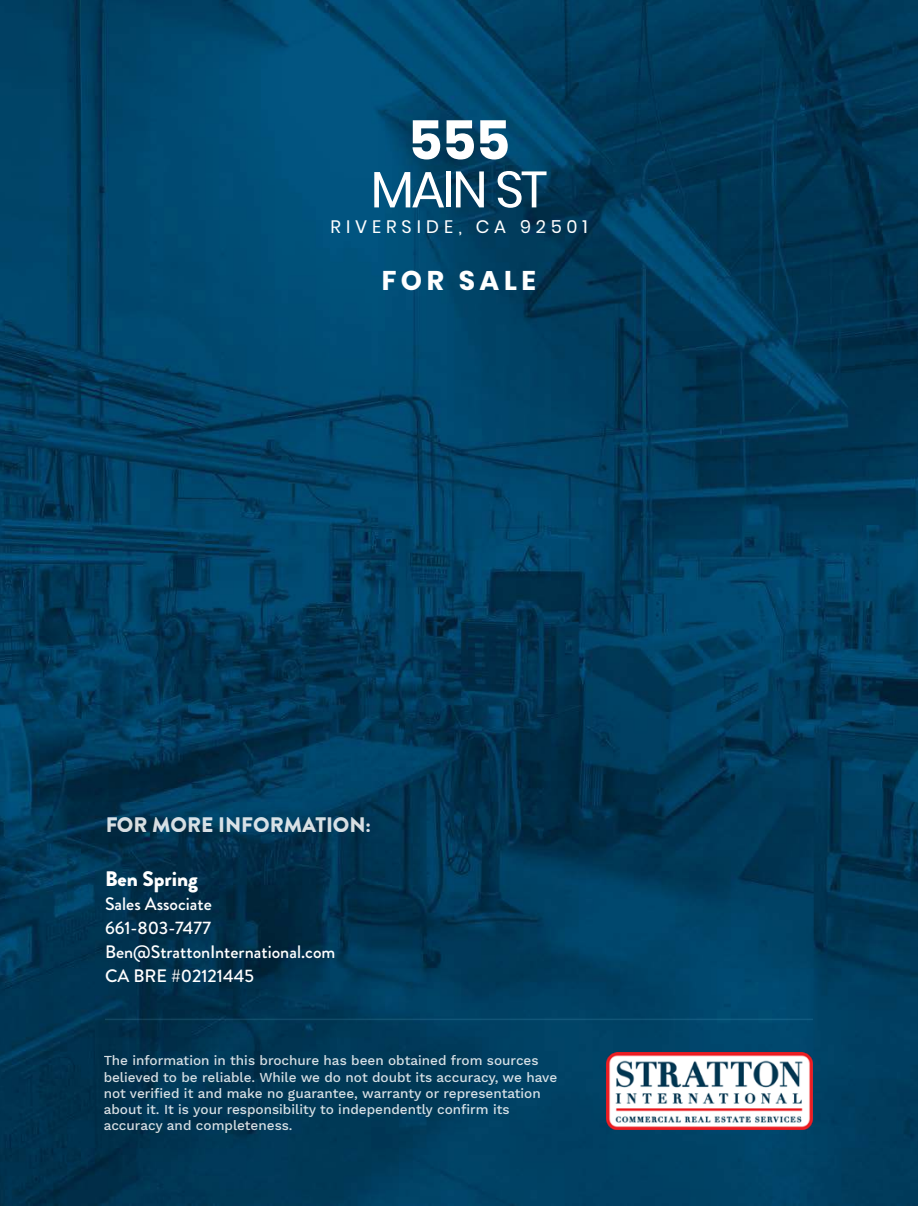
<style>
.page{position:relative;width:918px;height:1206px;background:#fff}
.page>*{position:absolute;margin:0;border:0;box-sizing:border-box;transform-origin:0 0}
.t1{font:700 54px "Poppins";color:#fff}
.t2{font:51px "Poppins";letter-spacing:-.055em;color:#fff}
.t3{font:700 27px "Poppins";letter-spacing:.17em;color:#fff}
.t4{font:900 21px "Brandon Grotesque";color:#fff}
.t5{font:500 18px/24px "Brandon Grotesque";color:#fff}
.t6{font:18px "Poppins";letter-spacing:.275em;color:#fff}
.t7{font:500 13.5px/16.2px "Work Sans";color:#fff}
</style>
<div class="page">
<img style="left:0;top:0;width:918px;height:1205px">
<img style="left:606px;top:1052px;width:207px;height:77px">
<hr style="left:105px;top:1018px;width:708px;height:2px;background:#76cbe7">
<h1 class="t1" style="left:408px;top:106px;width:104px">555</h1>
<h2 class="t2" style="left:371px;top:167px;width:178px">MAIN ST</h2>
<h3 class="t6" style="left:330px;top:218px;width:259px">RIVERSIDE, CA 92501</h3>
<h3 class="t3" style="left:382px;top:264px;width:156px">FOR SALE</h3>
<h3 class="t4" style="left:105px;top:812px;width:268px">FOR MORE INFORMATION:</h3>
<h3 class="t4" style="left:105px;top:870px;width:94px">Ben Spring</h3>
<h3 class="t5" style="left:105px;top:893px;width:232px">Sales Associate<br>661-803-7477<br>Ben@StrattonInternational.com<br>CA BRE #02121445</h3>
<p class="t7" style="left:104px;top:1053px;width:455px">The information in this brochure has been obtained from sources believed to be reliable. While we do not doubt its accuracy, we have not verified it and make no guarantee, warranty or representation about it. It is your responsibility to independently confirm its accuracy and completeness.</p>
</div>
